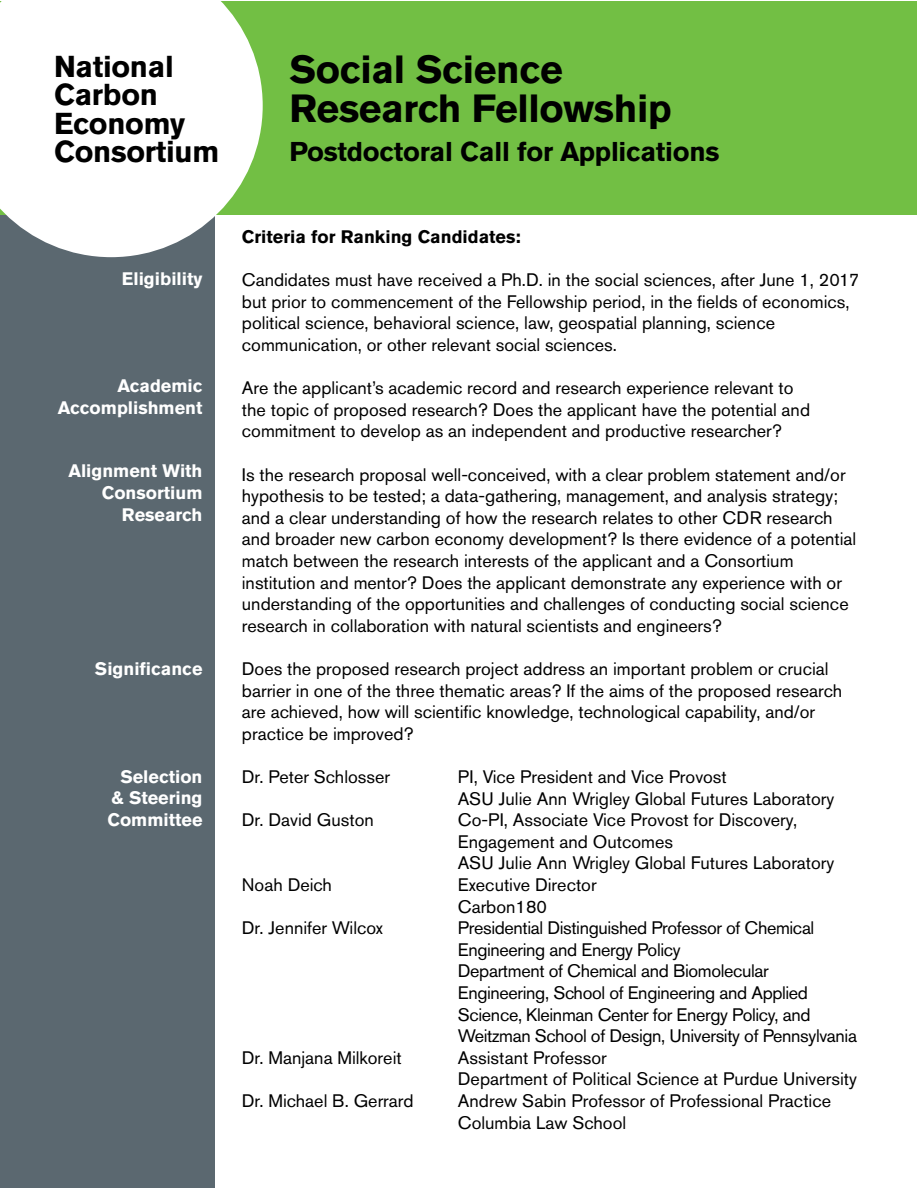
<style>
.page{position:relative;width:918px;height:1188px;background:#fff}
.page>*{position:absolute;margin:0;border:0;box-sizing:border-box;transform-origin:0 0}
.t1{font:700 39px/39px "Akzidenz Grotesk Pro";letter-spacing:-.01em;color:#000}
.t2{font:700 30px/28.5px "Akzidenz Grotesk Pro";letter-spacing:-.01em;color:#000}
.t3{font:700 27px "Akzidenz Grotesk Pro";letter-spacing:-.01em;color:#000}
.t4{font:18px/21.6px "Akzidenz Grotesk Pro";color:#000}
.t5{font:700 18px/21.6px "Akzidenz Grotesk Pro";color:#fff;text-align:right}
.t6{font:700 18px "Akzidenz Grotesk Pro";color:#000}
</style>
<div class="page">
<div style="left:1px;top:1px;width:214px;height:1186px;background:#5b6870"></div>
<div style="left:1px;top:1px;width:916px;height:213px;background:#72bf44"></div>
<svg style="left:0;top:1px;width:263px;height:256px;background:#f1f5f0"></svg>
<h2 class="t2" style="left:54px;top:51px;width:167px">National<br>Carbon<br>Economy<br>Consortium</h2>
<h1 class="t1" style="left:289px;top:50px;width:384px">Social Science<br>Research Fellowship</h1>
<h3 class="t3" style="left:289px;top:134px;width:432px">Postdoctoral Call for Applications</h3>
<p class="t5" style="left:122px;top:268px;width:82px">Eligibility</p>
<p class="t5" style="left:58px;top:375px;width:146px">Academic<br>Accomplishment</p>
<p class="t5" style="left:69px;top:460px;width:135px">Alignment With<br>Consortium<br>Research</p>
<p class="t5" style="left:95px;top:658px;width:109px">Significance</p>
<p class="t5" style="left:107px;top:765px;width:97px;text-align:justify;text-indent:13px">Selection &amp; Steering Committee</p>
<p class="t6" style="left:242px;top:225px;width:280px">Criteria for Ranking Candidates:</p>
<p class="t4" style="left:242px;top:269px;width:619px">Candidates must have received a Ph.D. in the social sciences, after June 1, 2017 but prior to commencement of the Fellowship period, in the fields of economics, political science, behavioral science, law, geospatial planning, science communication, or other relevant social sciences.</p>
<p class="t4" style="left:242px;top:377px;width:570px">Are the applicant’s academic record and research experience relevant to the topic of proposed research? Does the applicant have the potential and commitment to develop as an independent and productive researcher?</p>
<p class="t4" style="left:242px;top:463px;width:616px">Is the research proposal well-conceived, with a clear problem statement and/or hypothesis to be tested; a data-gathering, management, and analysis strategy; and a clear understanding of how the research relates to other CDR research and broader new carbon economy development? Is there evidence of a potential match between the research interests of the applicant and a Consortium institution and mentor? Does the applicant demonstrate any experience with or understanding of the opportunities and challenges of conducting social science research in collaboration with natural scientists and engineers?</p>
<p class="t4" style="left:242px;top:658px;width:602px">Does the proposed research project address an important problem or crucial barrier in one of the three thematic areas? If the aims of the proposed research are achieved, how will scientific knowledge, technological capability, and/or practice be improved?</p>
<p class="t4" style="left:242px;top:766px;width:150px">Dr. Peter Schlosser</p>
<p class="t4" style="left:242px;top:809px;width:133px">Dr. David Guston</p>
<p class="t4" style="left:458px;top:766px;width:401px">PI, Vice President and Vice Provost<br>ASU Julie Ann Wrigley Global Futures Laboratory Co-PI, Associate Vice Provost for Discovery, Engagement and Outcomes<br>ASU Julie Ann Wrigley Global Futures Laboratory Executive Director<br>Carbon180<br>Presidential Distinguished Professor of Chemical Engineering and Energy Policy<br>Department of Chemical and Biomolecular Engineering, School of Engineering and Applied Science, Kleinman Center for Energy Policy, and Weitzman School of Design, University of Pennsylvania Assistant Professor<br>Department of Political Science at Purdue University Andrew Sabin Professor of Professional Practice Columbia Law School</p>
<p class="t4" style="left:242px;top:874px;width:92px">Noah Deich</p>
<p class="t4" style="left:242px;top:917px;width:143px">Dr. Jennifer Wilcox</p>
<p class="t4" style="left:242px;top:1047px;width:161px">Dr. Manjana Milkoreit</p>
<p class="t4" style="left:242px;top:1090px;width:173px">Dr. Michael B. Gerrard</p>
</div>
